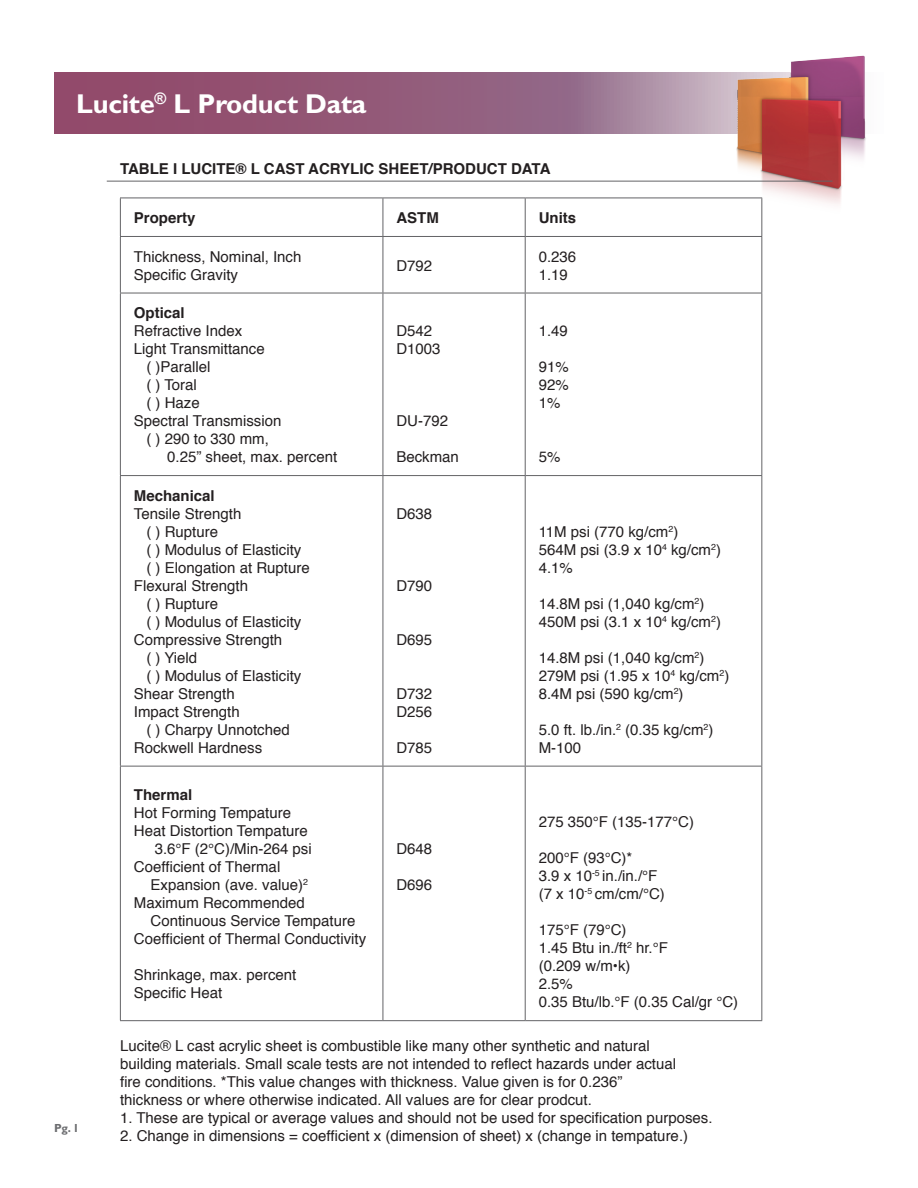
<style>
.page{position:relative;width:918px;height:1188px;background:#fff}
.page>*{position:absolute;margin:0;border:0;box-sizing:border-box;transform-origin:0 0}
.t1{font:700 27.3px "Gill Sans";letter-spacing:-.01em;color:#fff}
.t2{font:15px/18px "Helvetica";color:#231f20}
.t3{font:700 15px "Helvetica";color:#231f20}
.t4{font:700 11.7px "Gill Sans";color:#6c6d70}
</style>
<div class="page">
<svg style="left:54px;top:72px;width:646px;height:62px;background:#96607e"></svg>
<img style="left:700px;top:55px;width:166px;height:170px">
<hr style="left:120px;top:198px;width:263px;height:1px;background:#636366">
<hr style="left:120px;top:198px;width:1px;height:38px;background:#636366">
<hr style="left:383px;top:198px;width:142px;height:1px;background:#636366">
<hr style="left:383px;top:198px;width:1px;height:38px;background:#636366">
<hr style="left:525px;top:198px;width:237px;height:1px;background:#636366">
<hr style="left:525px;top:198px;width:1px;height:38px;background:#636366">
<hr style="left:761px;top:198px;width:1px;height:38px;background:#636366">
<hr style="left:120px;top:236px;width:263px;height:1px;background:#636366">
<hr style="left:120px;top:237px;width:1px;height:56px;background:#636366">
<hr style="left:383px;top:236px;width:142px;height:1px;background:#636366">
<hr style="left:383px;top:237px;width:1px;height:56px;background:#636366">
<hr style="left:525px;top:236px;width:237px;height:1px;background:#636366">
<hr style="left:525px;top:237px;width:1px;height:56px;background:#636366">
<hr style="left:761px;top:237px;width:1px;height:56px;background:#636366">
<hr style="left:120px;top:293px;width:263px;height:1px;background:#636366">
<hr style="left:120px;top:293px;width:1px;height:182px;background:#636366">
<hr style="left:383px;top:293px;width:142px;height:1px;background:#636366">
<hr style="left:383px;top:293px;width:1px;height:182px;background:#636366">
<hr style="left:525px;top:293px;width:237px;height:1px;background:#636366">
<hr style="left:525px;top:293px;width:1px;height:182px;background:#636366">
<hr style="left:761px;top:293px;width:1px;height:182px;background:#636366">
<hr style="left:120px;top:475px;width:263px;height:1px;background:#636366">
<hr style="left:120px;top:476px;width:1px;height:290px;background:#636366">
<hr style="left:383px;top:475px;width:142px;height:1px;background:#636366">
<hr style="left:383px;top:476px;width:1px;height:290px;background:#636366">
<hr style="left:525px;top:475px;width:237px;height:1px;background:#636366">
<hr style="left:525px;top:476px;width:1px;height:290px;background:#636366">
<hr style="left:761px;top:476px;width:1px;height:290px;background:#636366">
<hr style="left:120px;top:766px;width:263px;height:1px;background:#636366">
<hr style="left:120px;top:767px;width:1px;height:253px;background:#636366">
<hr style="left:383px;top:766px;width:142px;height:1px;background:#636366">
<hr style="left:383px;top:767px;width:1px;height:253px;background:#636366">
<hr style="left:525px;top:766px;width:237px;height:1px;background:#636366">
<hr style="left:525px;top:767px;width:1px;height:253px;background:#636366">
<hr style="left:761px;top:767px;width:1px;height:253px;background:#636366">
<hr style="left:120px;top:1020px;width:263px;height:1px;background:#636366">
<hr style="left:383px;top:1020px;width:142px;height:1px;background:#636366">
<hr style="left:525px;top:1020px;width:237px;height:1px;background:#636366">
<hr style="left:107px;top:181px;width:725px;height:1px;background:#636366">
<p class="t1" style="left:76px;top:88px;width:292px">Lucite<sup>®</sup> L Product Data</p>
<p class="t3" style="left:120px;top:155px;width:432px">TABLE I LUCITE® L CAST ACRYLIC SHEET/PRODUCT DATA</p>
<p class="t3" style="left:134px;top:204px;width:63px">PROPERTY</p>
<p class="t3" style="left:396px;top:204px;width:44px">ASTM</p>
<p class="t3" style="left:539px;top:204px;width:39px">UNITS</p>
<p class="t2" style="left:134px;top:247px;width:169px">Thickness, Nominal, Inch</p>
<p class="t2" style="left:134px;top:265px;width:106px">Specific Gravity</p>
<p class="t2" style="left:539px;top:247px;width:39px">0.236</p>
<p class="t2" style="left:539px;top:265px;width:31px">1.19</p>
<p class="t2" style="left:396px;top:256px;width:37px">D792</p>
<p class="t4" style="left:54px;top:1121px;width:27px">Pg. 1</p>
<p class="t3" style="left:134px;top:299px;width:52px">OPTICAL</p>
<p class="t2" style="left:134px;top:321px;width:110px">Refractive Index</p>
<p class="t2" style="left:134px;top:339px;width:132px">Light Transmittance</p>
<p class="t2" style="left:146px;top:357px;width:66px">( )Parallel</p>
<p class="t2" style="left:146px;top:375px;width:52px">( ) Toral</p>
<p class="t2" style="left:146px;top:393px;width:55px">( ) Haze</p>
<p class="t2" style="left:134px;top:411px;width:149px">Spectral Transmission</p>
<p class="t2" style="left:146px;top:429px;width:124px">( ) 290 to 330 mm,</p>
<p class="t2" style="left:167px;top:447px;width:172px">0.25” sheet, max. percent</p>
<p class="t3" style="left:134px;top:482px;width:82px">MECHANICAL</p>
<p class="t2" style="left:134px;top:504px;width:109px">Tensile Strength</p>
<p class="t2" style="left:146px;top:522px;width:73px">( ) Rupture</p>
<p class="t2" style="left:146px;top:540px;width:157px">( ) Modulus of Elasticity</p>
<p class="t2" style="left:146px;top:558px;width:165px">( ) Elongation at Rupture</p>
<p class="t2" style="left:134px;top:576px;width:116px">Flexural Strength</p>
<p class="t2" style="left:146px;top:594px;width:73px">( ) Rupture</p>
<p class="t2" style="left:146px;top:612px;width:157px">( ) Modulus of Elasticity</p>
<p class="t2" style="left:134px;top:630px;width:150px">Compressive Strength</p>
<p class="t2" style="left:146px;top:648px;width:52px">( ) Yield</p>
<p class="t2" style="left:146px;top:666px;width:157px">( ) Modulus of Elasticity</p>
<p class="t2" style="left:134px;top:684px;width:102px">Shear Strength</p>
<p class="t2" style="left:134px;top:702px;width:107px">Impact Strength</p>
<p class="t2" style="left:146px;top:720px;width:145px">( ) Charpy Unnotched</p>
<p class="t2" style="left:134px;top:738px;width:130px">Rockwell Hardness</p>
<p class="t2" style="left:396px;top:321px;width:37px">D542</p>
<p class="t2" style="left:396px;top:339px;width:46px">D1003</p>
<p class="t2" style="left:396px;top:411px;width:53px">DU-792</p>
<p class="t2" style="left:396px;top:447px;width:64px">Beckman</p>
<p class="t2" style="left:396px;top:504px;width:37px">D638</p>
<p class="t2" style="left:396px;top:576px;width:37px">D790</p>
<p class="t2" style="left:396px;top:630px;width:37px">D695</p>
<p class="t2" style="left:396px;top:684px;width:37px">D732</p>
<p class="t2" style="left:396px;top:702px;width:37px">D256</p>
<p class="t2" style="left:396px;top:738px;width:37px">D785</p>
<p class="t2" style="left:539px;top:321px;width:31px">1.49</p>
<p class="t2" style="left:539px;top:357px;width:32px">91%</p>
<p class="t2" style="left:539px;top:375px;width:32px">92%</p>
<p class="t2" style="left:539px;top:393px;width:23px">1%</p>
<p class="t2" style="left:539px;top:447px;width:23px">5%</p>
<p class="t2" style="left:539px;top:522px;width:141px">11M psi (770 kg/cm<sup>2</sup>)</p>
<p class="t2" style="left:539px;top:540px;width:184px">564M psi (3.9 x 10<sup>4</sup> kg/cm<sup>2</sup>)</p>
<p class="t2" style="left:539px;top:558px;width:36px">4.1%</p>
<p class="t2" style="left:539px;top:594px;width:167px">14.8M psi (1,040 kg/cm<sup>2</sup>)</p>
<p class="t2" style="left:539px;top:612px;width:184px">450M psi (3.1 x 10<sup>4</sup> kg/cm<sup>2</sup>)</p>
<p class="t2" style="left:539px;top:648px;width:167px">14.8M psi (1,040 kg/cm<sup>2</sup>)</p>
<p class="t2" style="left:539px;top:666px;width:192px">279M psi (1.95 x 10<sup>4</sup> kg/cm<sup>2</sup>)</p>
<p class="t2" style="left:539px;top:684px;width:146px">8.4M psi (590 kg/cm<sup>2</sup>)</p>
<p class="t2" style="left:539px;top:720px;width:176px">5.0 ft. lb./in.<sup>2</sup> (0.35 kg/cm<sup>2</sup>)</p>
<p class="t2" style="left:539px;top:738px;width:44px">M-100</p>
<p class="t3" style="left:134px;top:781px;width:60px">THERMAL</p>
<p class="t2" style="left:134px;top:803px;width:159px">Hot Forming Tempature</p>
<p class="t2" style="left:134px;top:821px;width:175px">Heat Distortion Tempature</p>
<p class="t2" style="left:155px;top:839px;width:159px">3.6°F (2°C)/Min-264 psi</p>
<p class="t2" style="left:134px;top:857px;width:148px">Coefficient of Thermal</p>
<p class="t2" style="left:151px;top:875px;width:159px">Expansion (ave. value)<sup>2</sup></p>
<p class="t2" style="left:134px;top:893px;width:172px">Maximum Recommended</p>
<p class="t2" style="left:151px;top:911px;width:206px">Continuous Service Tempature</p>
<p class="t2" style="left:134px;top:929px;width:234px">Coefficient of Thermal Conductivity</p>
<p class="t2" style="left:134px;top:965px;width:164px">Shrinkage, max. percent</p>
<p class="t2" style="left:134px;top:983px;width:90px">Specific Heat</p>
<p class="t2" style="left:539px;top:812px;width:157px">275 350°F (135-177°C)</p>
<p class="t2" style="left:539px;top:848px;width:95px">200°F (93°C)*</p>
<p class="t2" style="left:539px;top:866px;width:120px">3.9 x 10<sup>-5</sup> in./in./°F</p>
<p class="t2" style="left:539px;top:884px;width:128px">(7 x 10<sup>-5</sup> cm/cm/°C)</p>
<p class="t2" style="left:539px;top:920px;width:89px">175°F (79°C)</p>
<p class="t2" style="left:539px;top:938px;width:131px">1.45 Btu in./ft<sup>2</sup> hr.°F</p>
<p class="t2" style="left:539px;top:956px;width:93px">(0.209 w/m•k)</p>
<p class="t2" style="left:539px;top:974px;width:36px">2.5%</p>
<p class="t2" style="left:539px;top:992px;width:201px">0.35 Btu/lb.°F (0.35 Cal/gr °C)</p>
<p class="t2" style="left:120px;top:1036px;width:558px">Lucite® L cast acrylic sheet is combustible like many other synthetic and natural building materials. Small scale tests are not intended to reflect hazards under actual</p>
<p class="t2" style="left:120px;top:1072px;width:504px">fire conditions. *This value changes with thickness. Value given is for 0.236”</p>
<p class="t2" style="left:120px;top:1090px;width:473px">thickness or where otherwise indicated. All values are for clear prodcut.</p>
<p class="t2" style="left:120px;top:1108px;width:594px">1. These are typical or average values and should not be used for specification purposes.</p>
<p class="t2" style="left:120px;top:1126px;width:570px">2. Change in dimensions = coefficient x (dimension of sheet) x (change in tempature.)</p>
<p class="t2" style="left:396px;top:839px;width:37px">D648</p>
<p class="t2" style="left:396px;top:875px;width:37px">D696</p>
</div>
